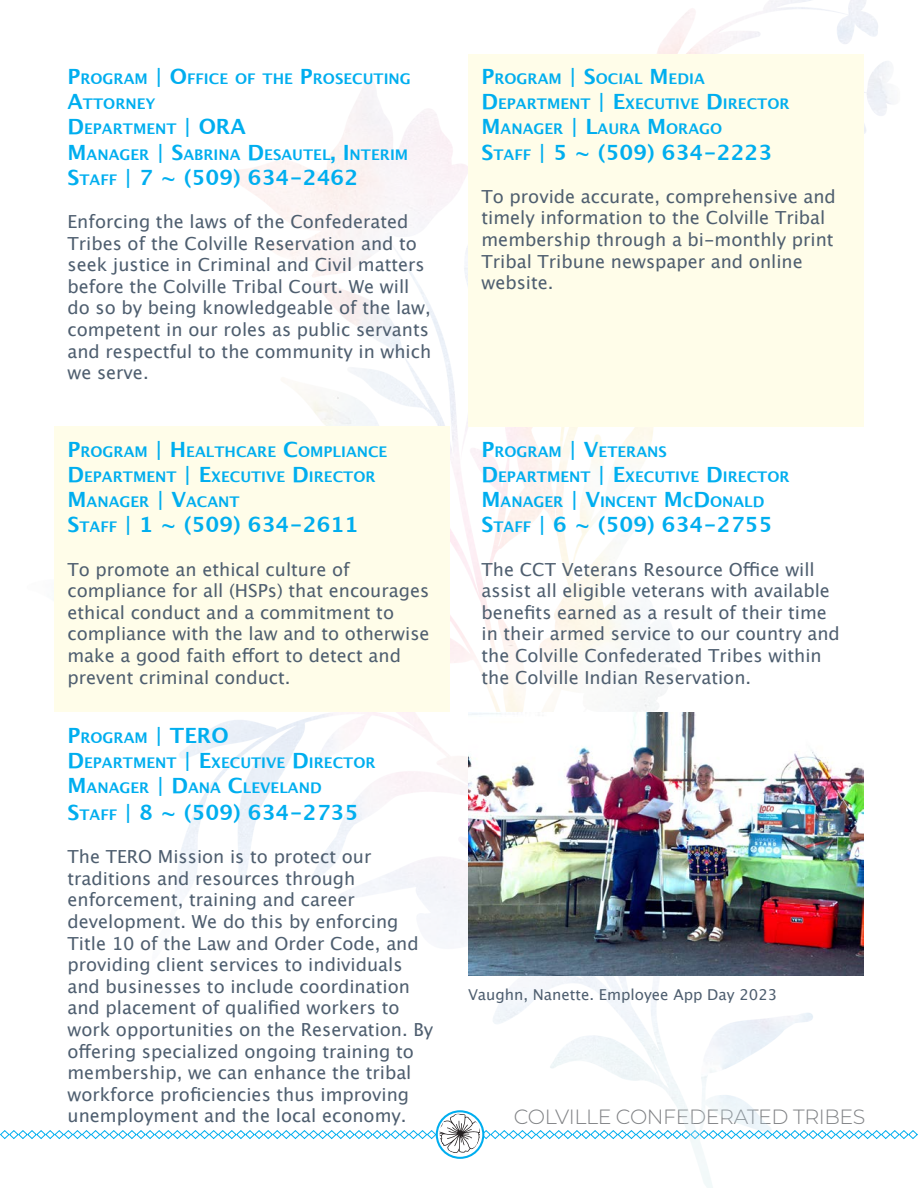
<style>
.page{position:relative;width:918px;height:1188px;background:#fff}
.page>*{position:absolute;margin:0;border:0;box-sizing:border-box;transform-origin:0 0}
.t1{font:700 21px "Lucida Grande";color:#00aeef}
.t2{font:300 20.55px "Montserrat";letter-spacing:-.02em;color:#808285}
.t3{font:18px/21.6px "Lucida Grande";color:#4e5e6f}
.t4{font:15px "Lucida Grande";color:#4e5e6f}
.t5{font:700 14.7px/25.2px "Lucida Grande";color:#00aeef}
.s1{font-size:21px}
.s2{font-size:14.7px}
</style>
<div class="page">
<img style="left:0;top:0;width:918px;height:1188px">
<div style="left:54px;top:427px;width:396px;height:285px;background:#fffde9"></div>
<div style="left:468px;top:54px;width:396px;height:373px;background:#fffde9"></div>
<img style="left:468px;top:713px;width:396px;height:263px">
<p class="t5" style="left:68px;top:66px;width:345px"><span class="s1">P</span>ROGRAM <span class="s1">| O</span>FFICE OF TH E <span class="s1">P</span>ROSECUTING<br><span class="s1">A</span>TTORNEY</p>
<p class="t5" style="left:68px;top:116px;width:148px"><span class="s1">D</span>EPARTMENT <span class="s1">| ORA</span></p>
<p class="t5" style="left:68px;top:142px;width:342px"><span class="s1">M</span> ANAGER <span class="s1">| S</span>ABRINA <span class="s1">D</span>ESAUTEL<span class="s1">, I</span> NTERIM</p>
<p class="t1" style="left:68px;top:160px;width:292px">S<span class="s2">TAFF</span> | 7 ~ (509) 634-2462</p>
<p class="t3" style="left:68px;top:211px;width:365px">Enforcing the laws of the Confederated Tribes of the Colville Reservation and to seek justice in Criminal and Civil matters before the Colville Tribal Court. We will do so by being knowledgeable of the law, competent in our roles as public servants and respectful to the community in which we serve.</p>
<p class="t5" style="left:68px;top:439px;width:321px"><span class="s1">P</span>ROGRAM <span class="s1">| H</span>EALTH CARE <span class="s1">C</span>OMPLIANCE</p>
<p class="t5" style="left:68px;top:464px;width:310px"><span class="s1">D</span>EPARTMENT <span class="s1">| E</span>XECUTIVE <span class="s1">D</span>IRECTOR</p>
<p class="t5" style="left:68px;top:489px;width:174px"><span class="s1">M</span> ANAGER <span class="s1">| V</span>ACANT</p>
<p class="t1" style="left:68px;top:508px;width:292px">S<span class="s2">TAFF</span> | 1 ~ (509) 634-2611</p>
<p class="t3" style="left:68px;top:559px;width:364px">To promote an ethical culture of compliance for all (HSPs) that encourages ethical conduct and a commitment to compliance with the law and to otherwise make a good faith effort to detect and prevent criminal conduct.</p>
<p class="t1" style="left:68px;top:718px;width:118px">P<span class="s2">ROGRAM</span> | TERO</p>
<p class="t5" style="left:68px;top:750px;width:310px"><span class="s1">D</span>EPARTMENT <span class="s1">| E</span>XECUTIVE <span class="s1">D</span>IRECTOR</p>
<p class="t5" style="left:68px;top:775px;width:254px"><span class="s1">M</span> ANAGER <span class="s1">| D</span>ANA <span class="s1">C</span>LEVELAND</p>
<p class="t1" style="left:68px;top:795px;width:292px">S<span class="s2">TAFF</span> | 8 ~ (509) 634-2735</p>
<p class="t3" style="left:68px;top:846px;width:367px">The TERO Mission is to protect our traditions and resources through enforcement, training and career development. We do this by enforcing Title 10 of the Law and Order Code, and providing client services to individuals and businesses to include coordination and placement of qualified workers to work opportunities on the Reservation. By offering specialized ongoing training to membership, we can enhance the tribal workforce proficiencies thus improving unemployment and the local economy.</p>
<p class="t5" style="left:482px;top:66px;width:225px"><span class="s1">P</span>ROGRAM <span class="s1">| S</span>OCIAL <span class="s1">M</span> EDIA</p>
<p class="t5" style="left:482px;top:91px;width:310px"><span class="s1">D</span>EPARTMENT <span class="s1">| E</span>XECUTIVE <span class="s1">D</span>IRECTOR</p>
<p class="t5" style="left:482px;top:116px;width:242px"><span class="s1">M</span>ANAGER <span class="s1">| L</span>AURA <span class="s1">M</span> ORAGO</p>
<p class="t1" style="left:482px;top:135px;width:292px">S<span class="s2">TAFF</span> | 5 ~ (509) 634-2223</p>
<p class="t3" style="left:482px;top:186px;width:356px">To provide accurate, comprehensive and timely information to the Colville Tribal membership through a bi-monthly print Tribal Tribune newspaper and online website.</p>
<p class="t5" style="left:482px;top:439px;width:186px"><span class="s1">P</span>ROGRAM <span class="s1">| V</span>ETERANS</p>
<p class="t5" style="left:482px;top:464px;width:310px"><span class="s1">D</span>EPARTMENT <span class="s1">| E</span>XECUTIVE <span class="s1">D</span>IRECTOR</p>
<p class="t5" style="left:482px;top:489px;width:283px"><span class="s1">M</span>ANAGER <span class="s1">| V</span>INCENT <span class="s1">M</span> C<span class="s1">D</span>ONALD</p>
<p class="t1" style="left:482px;top:508px;width:292px">S<span class="s2">TAFF</span> | 6 ~ (509) 634-2755</p>
<p class="t3" style="left:482px;top:559px;width:360px">The CCT Veterans Resource Office will assist all eligible veterans with available benefits earned as a result of their time in their armed service to our country and the Colville Confederated Tribes within the Colville Indian Reservation.</p>
<p class="t4" style="left:468px;top:986px;width:311px">Vaughn, Nanette. Employee App Day 2023</p>
<p class="t2" style="left:514px;top:1102px;width:353px">COLVILLE CONFEDERATED TRIBES</p>
</div>
